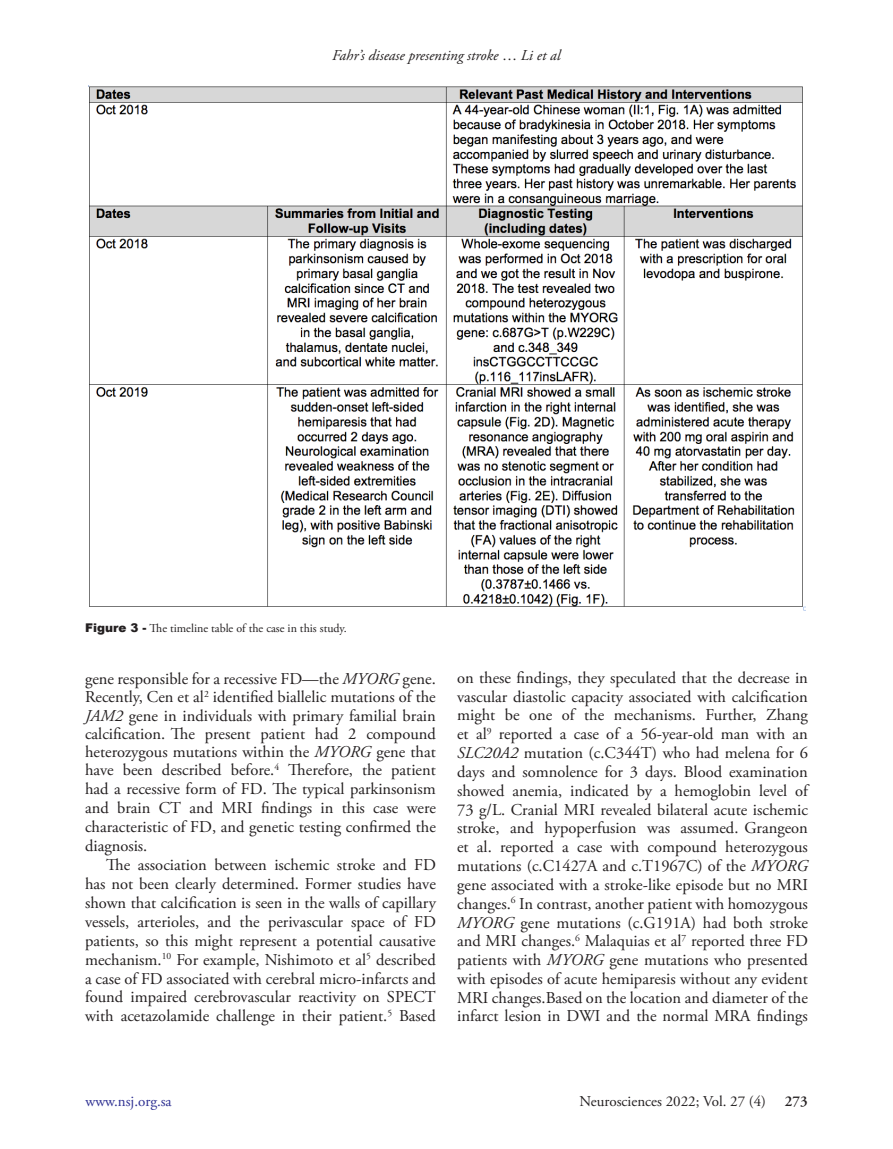
<style>
.page{position:relative;width:893px;height:1149px;background:#fff}
.page>*{position:absolute;margin:0;border:0;box-sizing:border-box;transform-origin:0 0}
.t1{font:16.5px/18.8px "Adobe Garamond Pro";color:#231f20;text-align:justify}
.t2{font:italic 15px "Adobe Garamond Pro";color:#231f20}
.t3{font:15px "Adobe Garamond Pro";color:#231f20}
.t4{font:15px "Adobe Garamond Pro";color:#2e3092}
.t5{font:600 15px "Adobe Garamond Pro";color:#231f20}
.t6{font:12px "Adobe Garamond Pro";color:#231f20}
.s1{font-style:normal}
.s2{font-family:"Arial";font-weight:900}
.s3{font-style:italic}
</style>
<div class="page">
<img style="left:88px;top:85px;width:718px;height:525px">
<p class="t2" style="left:332px;top:46px;width:230px">Fahr’s disease presenting stroke <span class="s1">…</span> Li et al</p>
<p class="t6" style="left:85px;top:621px;width:263px"><span class="s2">Figure 3 -</span> The timeline table of the case in this study.</p>
<p class="t1" style="left:85px;top:669px;width:352px">gene responsible for a recessive FD—the <span class="s3">MYORG</span> gene.<br>Recently, Cen et al<sup>2</sup> identified biallelic mutations of the <span class="s3">JAM2</span> gene in individuals with primary familial brain calcification. The present patient had 2 compound heterozygous mutations within the <span class="s3">MYORG</span> gene that have been described before.<sup>4</sup> Therefore, the patient had a recessive form of FD. The typical parkinsonism and brain CT and MRI findings in this case were characteristic of FD, and genetic testing confirmed the diagnosis.</p>
<p class="t1" style="left:85px;top:855px;width:352px;text-indent:21px">The association between ischemic stroke and FD has not been clearly determined. Former studies have shown that calcification is seen in the walls of capillary vessels, arterioles, and the perivascular space of FD patients, so this might represent a potential causative mechanism.<sup>10</sup> For example, Nishimoto et al<sup>5</sup> described a case of FD associated with cerebral micro-infarcts and found impaired cerebrovascular reactivity on SPECT with acetazolamide challenge in their patient.<sup>5</sup> Based</p>
<p class="t1" style="left:457px;top:668px;width:352px">on these findings, they speculated that the decrease in vascular diastolic capacity associated with calcification might be one of the mechanisms. Further, Zhang et al<sup>9</sup> reported a case of a 56-year-old man with an <span class="s3">SLC20A2</span> mutation (c.C344T) who had melena for 6 days and somnolence for 3 days. Blood examination showed anemia, indicated by a hemoglobin level of 73 g/L. Cranial MRI revealed bilateral acute ischemic stroke, and hypoperfusion was assumed. Grangeon et al. reported a case with compound heterozygous mutations (c.C1427A and c.T1967C) of the <span class="s3">MYORG </span>gene associated with a stroke-like episode but no MRI changes.<sup>6</sup> In contrast, another patient with homozygous <span class="s3">MYORG</span> gene mutations (c.G191A) had both stroke and MRI changes.<sup>6</sup> Malaquias et al<sup>7</sup> reported three FD patients with <span class="s3">MYORG</span> gene mutations who presented with episodes of acute hemiparesis without any evident MRI changes.Based on the location and diameter of the infarct lesion in DWI and the normal MRA findings</p>
<p class="t4" style="left:86px;top:1091px;width:88px">www.nsj.org.sa</p>
<p class="t3" style="left:580px;top:1091px;width:188px">Neurosciences 2022; Vol. 27 (4)</p>
<p class="t5" style="left:785px;top:1092px;width:24px">273</p>
</div>
